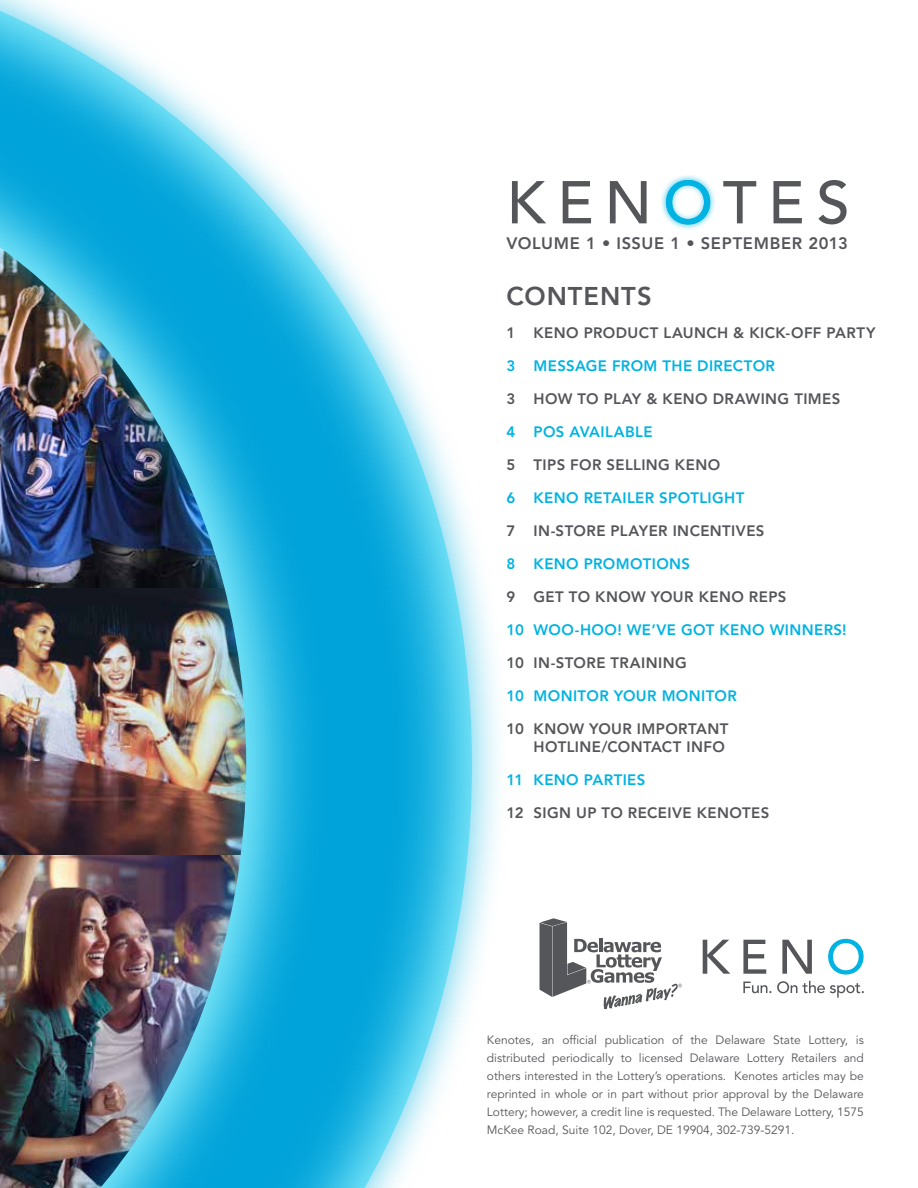
<style>
.page{position:relative;width:918px;height:1188px;background:#fff}
.page>*{position:absolute;margin:0;border:0;box-sizing:border-box;transform-origin:0 0}
.t1{font:500 59.7px "Avenir LT Std";letter-spacing:.185em;color:#55565a}
.t2{font:800 25.5px "Avenir LT Std";letter-spacing:.035em;color:#55565a}
.t3{font:800 16.5px "Avenir LT Std";letter-spacing:.04em;color:#55565a}
.t4{font:800 15px/18px "Avenir LT Std";letter-spacing:.025em;color:#55565a;text-align:right}
.t5{font:800 15px "Avenir LT Std";letter-spacing:.025em;color:#00b3e2}
.t6{font:12px/18px "Avenir LT Std";color:#55565a;text-align:justify}
.s1{color:#00b3e2}
</style>
<div class="page">
<svg style="left:540px;top:918px;width:142px;height:91px"></svg>
<svg style="left:703px;top:940px;width:27px;height:34px"></svg>
<svg style="left:743px;top:940px;width:23px;height:34px"></svg>
<svg style="left:782px;top:940px;width:30px;height:34px"></svg>
<svg style="left:828px;top:939px;width:36px;height:36px"></svg>
<svg style="left:743px;top:982px;width:28px;height:11px"></svg>
<svg style="left:777px;top:981px;width:87px;height:17px"></svg>
<div style="left:660px;top:174px;width:56px;height:56px;background:#00b3e2;opacity:.75"></div>
<svg style="left:666px;top:180px;width:44px;height:44px"></svg>
<div style="left:0;top:0;width:510px;height:1188px;background:#00b3e2;opacity:.67"></div>
<img style="left:0;top:0;width:472px;height:1188px">
<h1 class="t1" style="left:507px;top:168px;width:345px">KEN<span class="s1">O</span>TES</h1>
<h3 class="t3" style="left:507px;top:233px;width:343px">VOLUM E 1 • ISSUE 1 • SEPTEM BER 2013</h3>
<h2 class="t2" style="left:507px;top:282px;width:147px">CONTENTS</h2>
<p class="t4" style="left:507px;top:324px;width:371px">1 KENO PRODUCT LAUNCH &amp; KICK-OFF PARTY</p>
<p class="t5" style="left:507px;top:357px;width:270px">3 MESSAGE FROM THE DIRECTOR</p>
<p class="t4" style="left:507px;top:390px;width:298px">3 HOW TO PLAY &amp; KENO DRAWI NG TIM</p>
<p class="t4" style="left:822px;top:390px;width:20px">ES</p>
<p class="t5" style="left:507px;top:423px;width:23px">4 POS</p>
<p class="t5" style="left:569px;top:423px;width:85px">AVAILABLE</p>
<p class="t4" style="left:507px;top:456px;width:21px">5 TI</p>
<p class="t4" style="left:547px;top:456px;width:175px">PS FOR SELLING KENO</p>
<p class="t5" style="left:507px;top:489px;width:239px">6 KENO RETAILER SPOTLIGHT</p>
<p class="t4" style="left:507px;top:522px;width:260px">7 I N-STORE PLAYER INCENTIVES</p>
<p class="t5" style="left:507px;top:555px;width:185px">8 KENO PROMOTIONS</p>
<p class="t4" style="left:507px;top:588px;width:281px">9 G ET TO KNOW YOUR KENO REPS</p>
<p class="t5" style="left:507px;top:621px;width:87px">10 WOO-HOO</p>
<p class="t5" style="left:617px;top:621px;width:231px">! WE’VE GOT KENO WINNERS!</p>
<p class="t4" style="left:507px;top:654px;width:182px">10 IN-STORE TRAINING</p>
<p class="t5" style="left:507px;top:687px;width:232px">10 MONITOR YOUR MONITOR</p>
<p class="t4" style="left:507px;top:720px;width:223px">10 KNOW YOUR IM PORTANT<br>HOTLINE/CONTACT INFO</p>
<p class="t5" style="left:507px;top:771px;width:140px">11 KENO PARTIES</p>
<p class="t4" style="left:507px;top:804px;width:264px">12 SIGN UP TO RECEIVE KENOTES</p>
<p class="t6" style="left:487px;top:1031px;width:378px">Kenotes, an official publication of the Delaware State Lottery, is distributed periodically to licensed Delaware Lottery Retailers and others interested in the Lottery’s operations. Kenotes articles may be reprinted in whole or in part without prior approval by the Delaware Lottery; however, a credit line is requested. The Delaware Lottery, 1575<br>McKee Road, Suite 102, Dover, DE 19904, 302-739-5291.</p>
</div>
